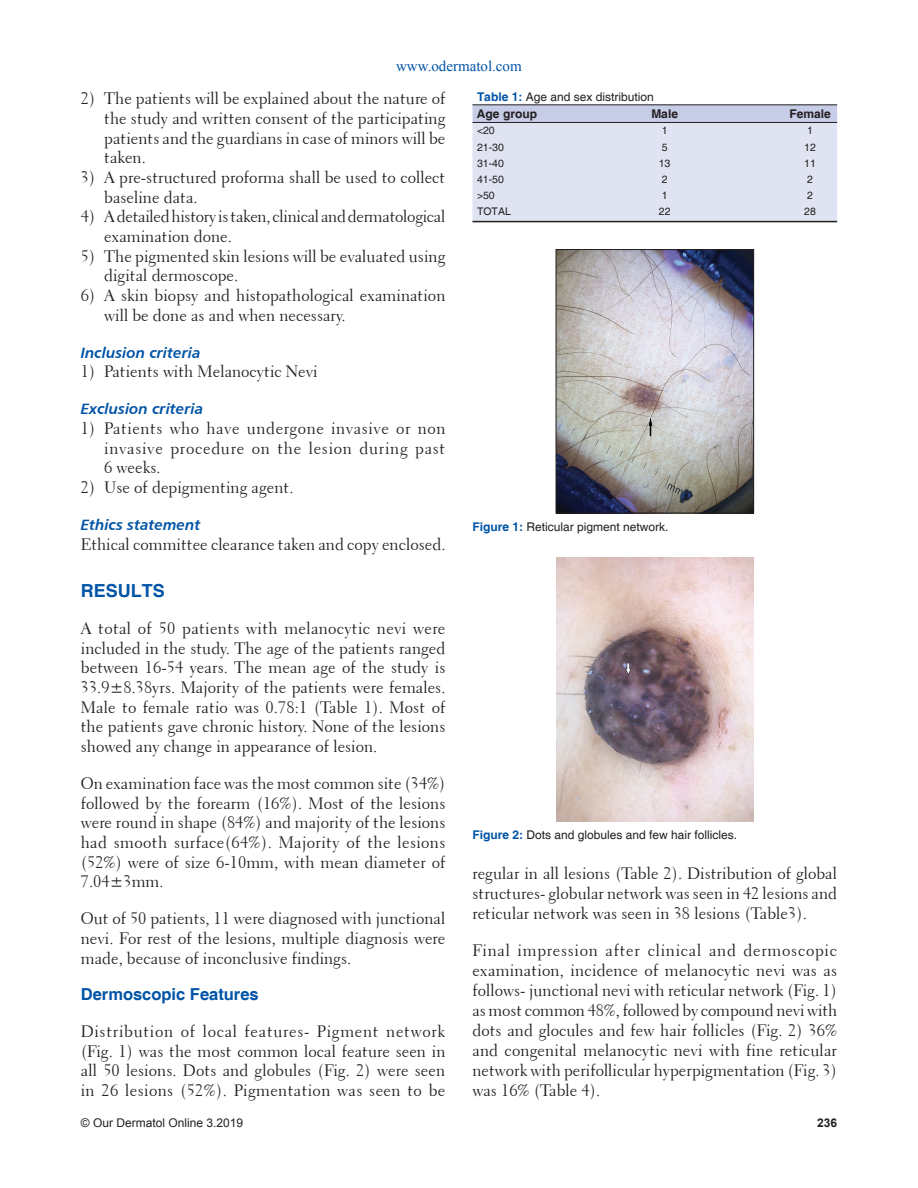
<style>
.page{position:relative;width:918px;height:1188px;background:#fff}
.page>*{position:absolute;margin:0;border:0;box-sizing:border-box;transform-origin:0 0}
.t1{font:700 18px "Helvetica";color:#0154a6}
.t2{font:16.5px/19.6px "Transitional 521 BT Roman A";color:#231f20;text-align:justify}
.t3{font:16.5px/19.6px "Transitional 521 BT Roman A";letter-spacing:-.02em;color:#231f20}
.t4{font:700 16.5px "Helvetica";color:#0154a6}
.t5{font:15px "Humanist 777 BT Bold Italic B";color:#0154a6}
.t6{font:15px "Times New Roman";color:#0154a6}
.t7{font:12px/17.2px "Helvetica";color:#231f20}
.t8{font:12px "Arial";color:#231f20}
.t9{font:700 12px "Helvetica";color:#231f20}
.t10{font:700 12px "Arial";color:#231f20}
.t11{font:10.5px "Helvetica";color:#231f20}
.s1{font-weight:700;color:#0154a6}
.s2{font-weight:700}
</style>
<div class="page">
<svg style="left:472px;top:105px;width:365px;height:116px;background:#dbdfef"></svg>
<hr style="left:472px;top:122px;width:365px;height:1px;background:#231f20">
<hr style="left:472px;top:104px;width:311px;height:1px;background:#231f20">
<hr style="left:783px;top:104px;width:54px;height:1px;background:#231f20">
<hr style="left:472px;top:221px;width:311px;height:1px;background:#231f20">
<hr style="left:783px;top:221px;width:54px;height:1px;background:#231f20">
<img style="left:558px;top:251px;width:194px;height:260px">
<div style="left:556px;top:249px;width:198px;height:264px;border:1px solid #231f20"></div>
<img style="left:556px;top:558px;width:198px;height:263px">
<p class="t6" style="left:396px;top:58px;width:127px">www.odermatol.com</p>
<p class="t2" style="left:104px;top:89px;width:343px;text-indent:-23px">2) The patients will be explained about the nature of the study and written consent of the participating patients and the guardians in case of minors will be taken.</p>
<p class="t2" style="left:104px;top:168px;width:343px;text-indent:-23px">3) A pre-structured proforma shall be used to collect baseline data.</p>
<p class="t3" style="left:104px;top:207px;width:343px;text-indent:-23px">4) A detailed history is taken, clinical and dermatological examination done.</p>
<p class="t2" style="left:104px;top:246px;width:343px;text-indent:-23px">5) The pigmented skin lesions will be evaluated using digital dermoscope.</p>
<p class="t2" style="left:104px;top:286px;width:343px;text-indent:-23px">6) A skin biopsy and histopathological examination will be done as and when necessary.</p>
<p class="t5" style="left:81px;top:343px;width:121px">Inclusion criteria</p>
<p class="t2" style="left:81px;top:362px;width:238px">1) Patients with Melanocytic Nevi</p>
<p class="t5" style="left:81px;top:400px;width:124px">Exclusion criteria</p>
<p class="t2" style="left:104px;top:419px;width:343px;text-indent:-23px">1) Patients who have undergone invasive or non invasive procedure on the lesion during past 6 weeks.</p>
<p class="t2" style="left:81px;top:478px;width:214px">2) Use of depigmenting agent.</p>
<p class="t5" style="left:81px;top:515px;width:121px">Ethics statement</p>
<p class="t2" style="left:81px;top:534px;width:366px">Ethical committee clearance taken and copy enclosed.</p>
<p class="t1" style="left:81px;top:581px;width:86px">RESULTS</p>
<p class="t2" style="left:81px;top:619px;width:366px">A total of 50 patients with melanocytic nevi were included in the study. The age of the patients ranged between 16-54 years. The mean age of the study is 33.9±8.38yrs. Majority of the patients were females.<br>Male to female ratio was 0.78:1 (Table 1). Most of the patients gave chronic history. None of the lesions showed any change in appearance of lesion.</p>
<p class="t2" style="left:81px;top:773px;width:366px">On examination face was the most common site (34%) followed by the forearm (16%). Most of the lesions were round in shape (84%) and majority of the lesions had smooth surface(64%). Majority of the lesions (52%) were of size 6-10mm, with mean diameter of 7.04±3mm.</p>
<p class="t2" style="left:81px;top:909px;width:366px">Out of 50 patients, 11 were diagnosed with junctional nevi. For rest of the lesions, multiple diagnosis were made, because of inconclusive findings.</p>
<p class="t4" style="left:81px;top:985px;width:179px">Dermoscopic Features</p>
<p class="t2" style="left:81px;top:1022px;width:366px">Distribution of local features- Pigment network (Fig. 1) was the most common local feature seen in all 50 lesions. Dots and globules (Fig. 2) were seen in 26 lesions (52%). Pigmentation was seen to be</p>
<p class="t7" style="left:477px;top:88px;width:178px"><span class="s1">Table 1:</span> Age and sex distribution<br><span class="s2">Age group</span></p>
<p class="t9" style="left:651px;top:107px;width:28px">Male</p>
<p class="t9" style="left:789px;top:107px;width:43px">Female</p>
<p class="t11" style="left:477px;top:125px;width:19px">&lt;20</p>
<p class="t11" style="left:662px;top:125px;width:7px">1</p>
<p class="t11" style="left:807px;top:125px;width:7px">1</p>
<p class="t11" style="left:477px;top:141px;width:28px">21-30</p>
<p class="t11" style="left:662px;top:141px;width:7px">5</p>
<p class="t11" style="left:804px;top:141px;width:13px">12</p>
<p class="t11" style="left:477px;top:157px;width:28px">31-40</p>
<p class="t11" style="left:659px;top:157px;width:13px">13</p>
<p class="t11" style="left:804px;top:157px;width:13px">11</p>
<p class="t11" style="left:477px;top:173px;width:28px">41-50</p>
<p class="t11" style="left:662px;top:173px;width:7px">2</p>
<p class="t11" style="left:807px;top:173px;width:7px">2</p>
<p class="t11" style="left:477px;top:189px;width:19px">&gt;50</p>
<p class="t11" style="left:662px;top:189px;width:7px">1</p>
<p class="t11" style="left:807px;top:189px;width:7px">2</p>
<p class="t11" style="left:477px;top:205px;width:35px">TOTAL</p>
<p class="t11" style="left:659px;top:205px;width:13px">22</p>
<p class="t11" style="left:804px;top:205px;width:13px">28</p>
<p class="t7" style="left:472px;top:518px;width:198px"><span class="s1">Figure 1:</span> Reticular pigment network.</p>
<p class="t7" style="left:472px;top:826px;width:266px"><span class="s1">Figure 2:</span> Dots and globules and few hair follicles.</p>
<p class="t2" style="left:473px;top:863px;width:366px;line-height:20.1px">regular in all lesions (Table 2). Distribution of global structures- globular network was seen in 42 lesions and reticular network was seen in 38 lesions (Table3).</p>
<p class="t2" style="left:473px;top:940px;width:366px;line-height:20.1px">Final impression after clinical and dermoscopic examination, incidence of melanocytic nevi was as follows- junctional nevi with reticular network (Fig. 1) as most common 48%, followed by compound nevi with dots and glocules and few hair follicles (Fig. 2) 36% and congenital melanocytic nevi with fine reticular network with perifollicular hyperpigmentation (Fig. 3) was 16% (Table 4).</p>
<p class="t8" style="left:81px;top:1116px;width:164px">© Our Dermatol Online 3.2019</p>
<p class="t10" style="left:817px;top:1116px;width:22px">236</p>
</div>
